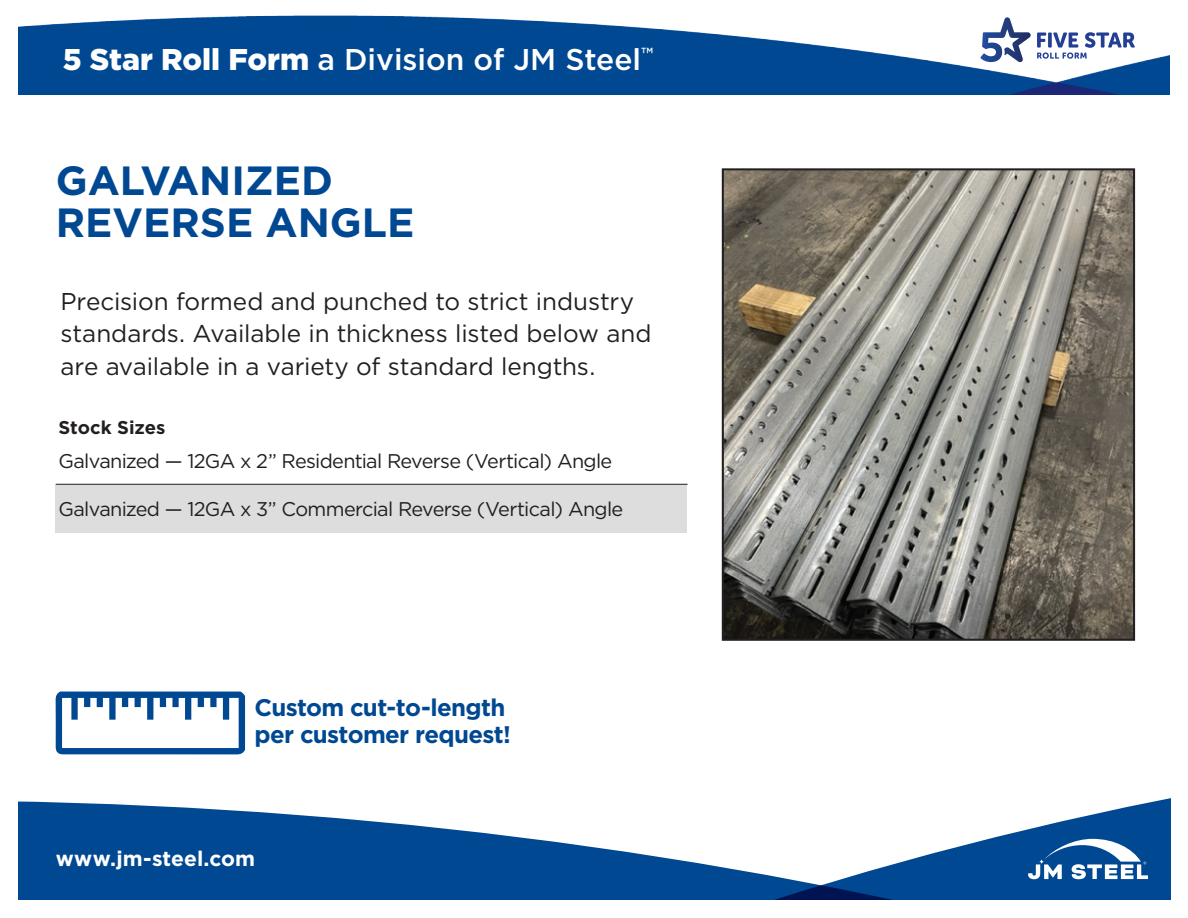
<style>
.page{position:relative;width:1188px;height:918px;background:#fff}
.page>*{position:absolute;margin:0;border:0;box-sizing:border-box;transform-origin:0 0}
.t1{font:700 40.8px/42px "Gotham";color:#014892}
.t2{font:500 30px "Gotham";color:#fff}
.body_copy{font:24.3px/32.4px "Gotham";letter-spacing:-.005em;color:#231f20}
.product_name{font:700 24px "Gotham";letter-spacing:-.03em;color:#014892}
.Page_Title{font:700 21px "Gotham";color:#fff}
.body_copy-2{font:19.8px "Gotham";letter-spacing:-.035em;color:#231f20}
.body_copy-3{font:700 18.45px "Gotham";color:#231f20}
.s1{font-weight:900}
</style>
<div class="page">
<img style="left:18px;top:15px;width:1152px;height:79px">
<svg style="left:1037px;top:32px;width:98px;height:27px"></svg>
<svg style="left:980px;top:17px;width:51px;height:45px"></svg>
<svg style="left:18px;top:798px;width:1152px;height:102px;fill:#014892"></svg>
<svg style="left:1028px;top:839px;width:120px;height:40px"></svg>
<svg style="left:56px;top:692px;width:189px;height:62px"></svg>
<div style="left:56px;top:484px;width:631px;height:49px;background:#ddddde"></div>
<hr style="left:56px;top:484px;width:632px;height:1px;background:#231f20">
<img style="left:725px;top:171px;width:407px;height:467px">
<div style="left:722px;top:168px;width:413px;height:473px;border:2px solid #231f20"></div>
<p class="t2" style="left:63px;top:40px;width:592px"><span class="s1">5 Star Roll Form</span> a Division of JM Steel<sup>™</sup></p>
<p class="t1" style="left:56px;top:160px;width:360px">GALVANIZED<br>REVERSE ANGLE</p>
<p class="body_copy" style="left:61px;top:285px;width:592px">Precision formed and punched to strict industry standards. Available in thickness listed below and are available in a variety of standard lengths.</p>
<p class="body_copy-3" style="left:58px;top:415px;width:109px">Stock Sizes</p>
<p class="body_copy-2" style="left:58px;top:449px;width:555px">Galvanized — 12GA x 2” Residential Reverse (Vertical) Angle</p>
<p class="body_copy-2" style="left:58px;top:497px;width:566px">Galvanized — 12GA x 3” Commercial Reverse (Vertical) Angle</p>
<p class="product_name" style="left:255px;top:692px;width:252px">Custom cut-to-length</p>
<p class="product_name" style="left:255px;top:719px;width:258px">per customer request!</p>
<p class="Page_Title" style="left:56px;top:845px;width:201px">www.jm-steel.com</p>
</div>
